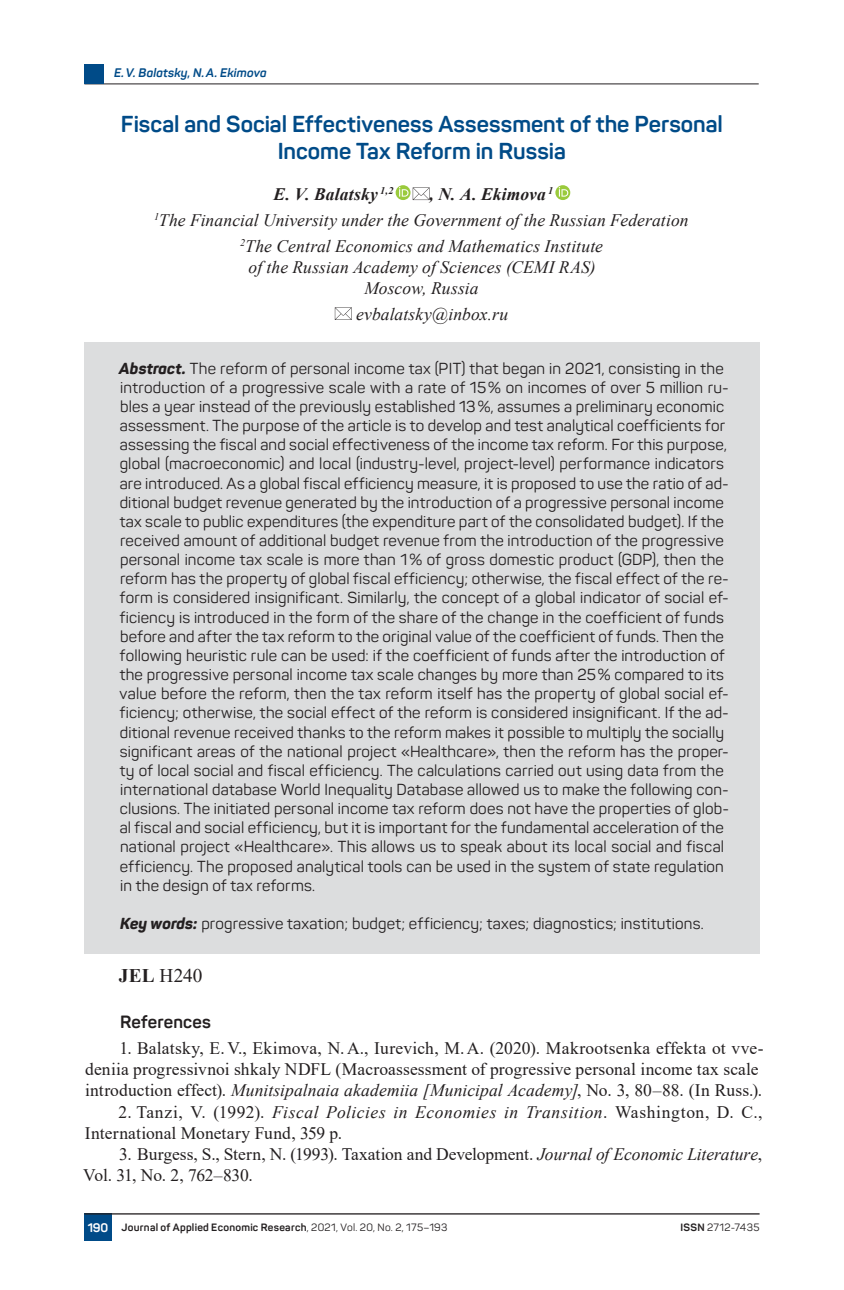
<style>
.page{position:relative;width:844px;height:1290px;background:#fff}
.page>*{position:absolute;margin:0;border:0;box-sizing:border-box;transform-origin:0 0}
.t1{font:700 22.75px/27.3px "Panton";color:#004b88;text-align:center}
.t2{font:19.25px "Times New Roman";color:#231f20}
.t3{font:17.5px/21.2px "Times New Roman";letter-spacing:.005em;color:#231f20}
.t4{font:italic 17.5px/21px "Times New Roman";letter-spacing:.005em;color:#231f20;text-align:center}
.t5{font:italic 700 17.5px "Times New Roman";letter-spacing:.01em;color:#231f20}
.t6{font:700 17.5px "Panton";letter-spacing:.015em;color:#231f20}
.t7{font:15.75px/19.1px "Panton";letter-spacing:.015em;color:#231f20}
.t8{font:italic 700 12.25px "Panton";letter-spacing:.01em;color:#004b88}
.t9{font:700 12.25px "Panton";color:#fff}
.t10{font:700 10.5px "Panton";letter-spacing:.025em;color:#231f20}
.t11{font:10.5px "Panton";letter-spacing:.035em;color:#231f20}
.s1{font-weight:800;font-style:italic}
.s2{font-weight:700}
.s3{font-style:italic}
.s4{font-weight:400}
</style>
<div class="page">
<div style="left:84px;top:1213px;width:28px;height:28px;background:#004b88"></div>
<hr style="left:84px;top:83px;width:674px;height:1px;background:#231f20">
<hr style="left:84px;top:1213px;width:675px;height:1px;background:#231f20">
<div style="left:84px;top:64px;width:20px;height:20px;background:#004b88"></div>
<svg style="left:395px;top:185px;width:15px;height:15px"></svg>
<svg style="left:399px;top:187px;width:30px;height:13px"></svg>
<svg style="left:555px;top:185px;width:15px;height:15px"></svg>
<svg style="left:558px;top:187px;width:10px;height:10px"></svg>
<svg style="left:335px;top:307px;width:16px;height:13px"></svg>
<div style="left:84px;top:342px;width:675px;height:573px;background:#dcddde"></div>
<div style="left:84px;top:897px;width:675px;height:56px;background:#dcddde"></div>
<p class="t8" style="left:114px;top:65px;width:154px">E.V. Balatsky, N.A. Ekimova</p>
<h1 class="t1" style="left:121px;top:110px;width:603px">Fiscal and Social Effectiveness Assessment of the Personal<br>Income Tax Reform in Russia</h1>
<p class="t5" style="left:273px;top:182px;width:121px">E. V. Balatsky <sup>1,2</sup></p>
<p class="t5" style="left:429px;top:182px;width:125px">, N. A. Ekimova <sup>1</sup></p>
<p class="t4" style="left:154px;top:209px;width:535px"><sup>1</sup>The Financial University under the Government of the Russian Federation</p>
<p class="t4" style="left:240px;top:235px;width:364px"><sup>2</sup>The Central Economics and Mathematics Institute</p>
<p class="t4" style="left:248px;top:256px;width:348px">of the Russian Academy of Sciences (CEMI RAS)<br>Moscow, Russia</p>
<p class="t4" style="left:356px;top:303px;width:154px">evbalatsky@inbox.ru</p>
<p class="t7" style="left:119px;top:358px;width:611px"><span class="s1">Abstract.</span> The reform of personal income tax (PIT) that began in 2021, consisting in the introduction of a progressive scale with a rate of 15% on incomes of over 5 million ru&shy;bles a year instead of the previously established 13%, assumes a preliminary economic assessment. The purpose of the article is to develop and test analytical coefficients for assessing the fiscal and social effectiveness of the income tax reform. For this purpose, global (macroeconomic) and local (industry-level, project-level) performance indicators are introduced. As a global fiscal efficiency measure, it is proposed to use the ratio of ad&shy;ditional budget revenue generated by the introduction of a progressive personal income tax scale to public expenditures (the expenditure part of the consolidated budget). If the received amount of additional budget revenue from the introduction of the progressive personal income tax scale is more than 1% of gross domestic product (GDP), then the reform has the property of global fiscal efficiency; otherwise, the fiscal effect of the re&shy;form is considered insignificant. Similarly, the concept of a global indicator of social ef&shy;ficiency is introduced in the form of the share of the change in the coefficient of funds before and after the tax reform to the original value of the coefficient of funds. Then the following heuristic rule can be used: if the coefficient of funds after the introduction of the progressive personal income tax scale changes by more than 25% compared to its value before the reform, then the tax reform itself has the property of global social ef&shy;ficiency; otherwise, the social effect of the reform is considered insignificant. If the ad&shy;ditional revenue received thanks to the reform makes it possible to multiply the socially significant areas of the national project «Healthсare», then the reform has the proper&shy;ty of local social and fiscal efficiency. The calculations carried out using data from the international database World Inequality Database allowed us to make the following con&shy;clusions. The initiated personal income tax reform does not have the properties of glob&shy;al fiscal and social efficiency, but it is important for the fundamental acceleration of the national project «Healthсare». This allows us to speak about its local social and fiscal efficiency. The proposed analytical tools can be used in the system of state regulation in the design of tax reforms.</p>
<p class="t7" style="left:120px;top:914px;width:585px"><span class="s1">Key words:</span> progressive taxation; budget; efficiency; taxes; diagnostics; institutions.</p>
<p class="t2" style="left:119px;top:961px;width:85px"><span class="s2">JEL</span> H240</p>
<p class="t6" style="left:120px;top:1010px;width:92px">References</p>
<p class="t3" style="left:85px;top:1037px;width:680px;text-indent:34px">1. Balatsky, E.V., Ekimova, N.A., Iurevich, M.A. (2020). Makrootsenka effekta ot vve&shy;deniia progressivnoi shkaly NDFL (Macroassessment of progressive personal income tax scale introduction effect). <span class="s3">Munitsipalnaia akademiia [Municipal Academy]</span>, No. 3, 80–88. (In Russ.).</p>
<p class="t3" style="left:85px;top:1100px;width:678px;text-indent:34px">2. Tanzi, V. (1992). <span class="s3">Fiscal Policies in Economies in Transition</span>. Washington, D. C.,<br>International Monetary Fund, 359 p.</p>
<p class="t3" style="left:83px;top:1143px;width:680px;text-indent:36px">3. Burgess, S., Stern, N. (1993). Taxation and Development. <span class="s3">Journal of Economic Literature</span>,<br>Vol. 31, No. 2, 762–830.</p>
<p class="t9" style="left:88px;top:1220px;width:22px">190</p>
<p class="t10" style="left:122px;top:1221px;width:327px">Journal of Applied Economic Research<span class="s4">, 2021, Vol. 20, No. 2, 175–193</span></p>
<p class="t11" style="left:680px;top:1221px;width:81px"><span class="s2">ISSN</span> 2712-7435</p>
</div>
